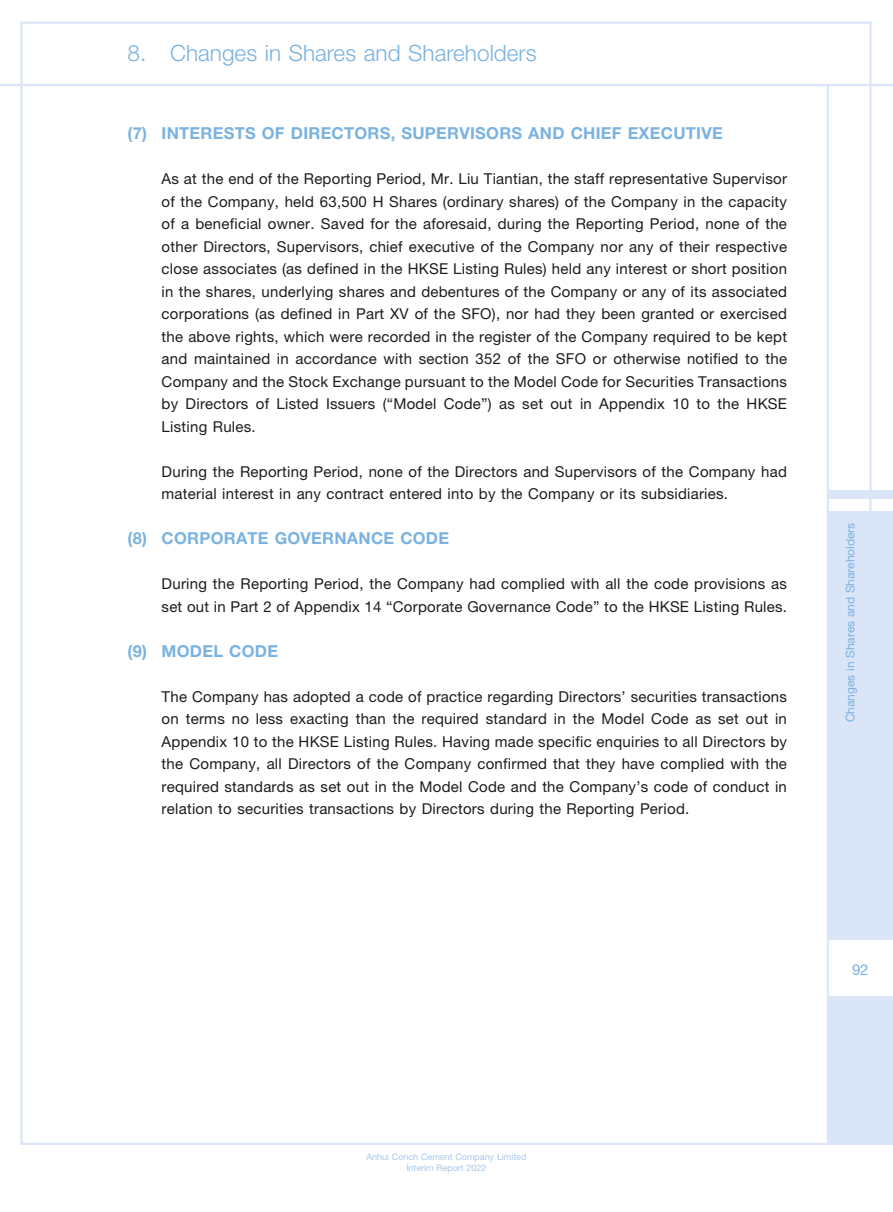
<style>
.page{position:relative;width:893px;height:1212px;background:#fff}
.page>*{position:absolute;margin:0;border:0;box-sizing:border-box;transform-origin:0 0}
.t1{font:300 22.5px "Helvetica Neue LT Std";letter-spacing:.005em;color:#7ab2e1}
.t2{font:700 16.5px "Helvetica Neue LT Std";letter-spacing:.015em;color:#7ab2e1}
.t3{font:15px/22.5px "Helvetica Neue LT Std";letter-spacing:.015em;color:#1c1c1b}
.t4{font:15px "Helvetica Neue LT Std";color:#7ab2e1}
.t5{font:12px "Helvetica Neue LT Std";letter-spacing:-.005em;color:#7ab2e1}
.t6{font:9px/10.8px "Helvetica Neue LT Std";letter-spacing:-.005em;color:#a7c8eb;text-align:center}
</style>
<div class="page">
<div style="left:828px;top:511px;width:65px;height:634px;background:#dae6f7"></div>
<div style="left:828px;top:490px;width:65px;height:9px;background:#dae6f7"></div>
<hr style="left:0;top:84px;width:893px;height:2px;background:#dae6f7">
<div style="left:828px;top:941px;width:65px;height:55px;background:#fff"></div>
<hr style="left:827px;top:85px;width:2px;height:1060px;background:#dae6f7">
<h1 class="t1" style="left:128px;top:39px;width:20px">8.</h1>
<h1 class="t1" style="left:170px;top:39px;width:368px">Changes in Shares and Shareholders</h1>
<p class="t2" style="left:128px;top:123px;width:21px">)7(</p>
<p class="t2" style="left:128px;top:528px;width:21px">)8(</p>
<p class="t2" style="left:128px;top:641px;width:21px">)9(</p>
<p class="t2" style="left:162px;top:123px;width:563px">INTERESTS OF DIRECTORS, SUPERVISORS AND CHIEF EXECUTIVE</p>
<p class="t3" style="left:162px;top:168px;width:627px;text-align:right">As at the end of the Reporting Period, Mr. Liu Tiantian, the staff representative Supervisor of the Company, held 63,500 H Shares (ordinary shares) of the Company in the capacity of a beneficial owner. Saved for the aforesaid, during the Reporting Period, none of the other Directors, Supervisors, chief executive of the Company nor any of their respective close associates (as defined in the HKSE Listing Rules) held any interest or short position in the shares, underlying shares and debentures of the Company or any of its associated corporations (as defined in Part XV of the SFO ,) nor had they been granted or exercised the above rights, which were recorded in the register of the Company required to be kept and maintained in accordance with section 352 of the SFO or otherwise notified to the Company and the Stock Exchange pursuant to the Model Code for Securities Transactions HKSE</p>
<p class="t3" style="left:383px;top:393px;width:55px">(“Model</p>
<p class="t3" style="left:444px;top:393px;width:49px">Code”)</p>
<p class="t3" style="left:256px;top:393px;width:15px">of</p>
<p class="t3" style="left:162px;top:393px;width:96px">by<br>Listing Rules.</p>
<p class="t3" style="left:162px;top:460px;width:627px">During the Reporting Period, none of the Directors and Supervisors of the Company had material interest in any contract entered into by the Company or its subsidiaries.</p>
<p class="t2" style="left:162px;top:528px;width:289px">CORPORATE GOVERNANCE CODE</p>
<p class="t3" style="left:186px;top:393px;width:64px">Directors</p>
<p class="t3" style="left:276px;top:393px;width:44px">Listed</p>
<p class="t3" style="left:326px;top:393px;width:51px">Issuers</p>
<p class="t3" style="left:580px;top:393px;width:13px">in</p>
<p class="t3" style="left:599px;top:393px;width:67px">Appendix</p>
<p class="t3" style="left:718px;top:393px;width:23px">the</p>
<p class="t3" style="left:672px;top:393px;width:18px">10</p>
<p class="t3" style="left:522px;top:393px;width:22px">set</p>
<p class="t3" style="left:550px;top:393px;width:24px">out</p>
<p class="t3" style="left:697px;top:393px;width:15px">to</p>
<p class="t3" style="left:499px;top:393px;width:17px">as</p>
<p class="t3" style="left:162px;top:573px;width:627px">During the Reporting Period, the Company had complied with all the code provisions as set out in Part 2 of Appendix 14 “Corporate Governance Code” to the HKSE Listing Rules.</p>
<p class="t2" style="left:162px;top:641px;width:118px">MODEL CODE</p>
<p class="t3" style="left:162px;top:685px;width:627px;text-align:right">The Company has adopted a code of practice regarding Directors’ securities transactions in</p>
<p class="t3" style="left:651px;top:708px;width:39px">Code</p>
<p class="t3" style="left:256px;top:708px;width:29px">less</p>
<p class="t3" style="left:290px;top:708px;width:60px">exacting</p>
<p class="t3" style="left:356px;top:708px;width:32px">than</p>
<p class="t3" style="left:393px;top:708px;width:23px">the</p>
<p class="t3" style="left:421px;top:708px;width:59px">required</p>
<p class="t3" style="left:486px;top:708px;width:63px">standard</p>
<p class="t3" style="left:554px;top:708px;width:13px">in</p>
<p class="t3" style="left:573px;top:708px;width:23px">the</p>
<p class="t3" style="left:601px;top:708px;width:44px">Model</p>
<p class="t3" style="left:186px;top:708px;width:41px">terms</p>
<p class="t3" style="left:718px;top:708px;width:22px">set</p>
<p class="t3" style="left:746px;top:708px;width:24px">out</p>
<p class="t3" style="left:162px;top:708px;width:627px">on<br>Appendix 10 to the HKSE Listing Rules. Having made specific enquiries to all Directors by the Company, all Directors of the Company confirmed that they have complied with the required standards as set out in the Model Code and the Company s’ code of conduct in relation to securities transactions by Directors during the Reporting Period.</p>
<p class="t3" style="left:232px;top:708px;width:19px">no</p>
<p class="t3" style="left:695px;top:708px;width:17px">as</p>
<p class="t5" style="left:843px;top:722px;width:201px;rotate:-90deg">Changes in Shares and Shareholders</p>
<p class="t4" style="left:852px;top:960px;width:18px">92</p>
<p class="t6" style="left:366px;top:1151px;width:161px">Anhui Conch Cement Company Limited<br>Interim Report 2022</p>
</div>
